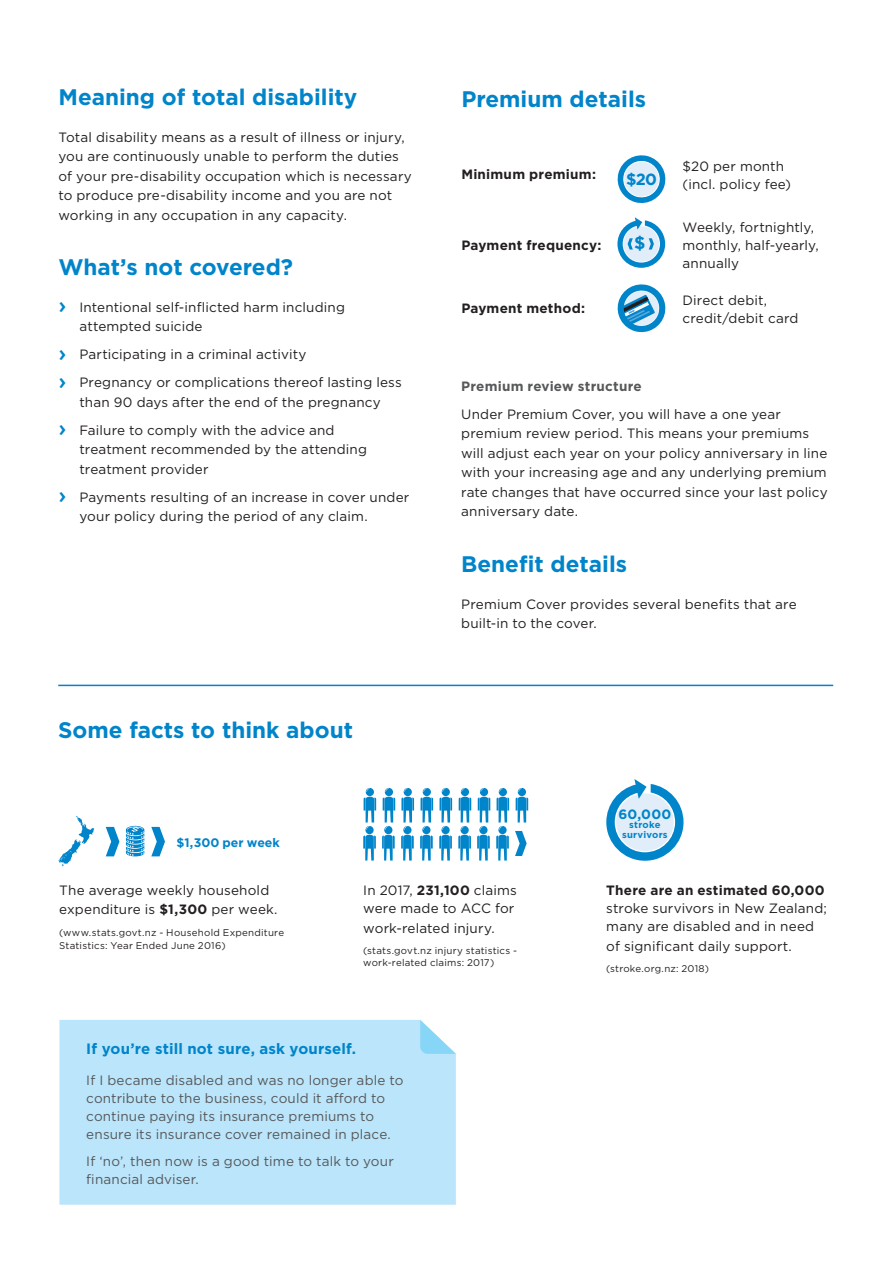
<style>
.page{position:relative;width:893px;height:1263px;background:#fff}
.page>*{position:absolute;margin:0;border:0;box-sizing:border-box;transform-origin:0 0}
.t1{font:700 22.5px "Gotham";color:#0084ca}
.t2{font:700 17.55px "Gotham";color:#0084ca}
.t3{font:700 16.2px "Gotham";color:#0084ca}
.t4{font:700 15px "Gotham";letter-spacing:.01em;color:#0084ca}
.t5{font:13.5px/19.5px "Gotham";letter-spacing:.01em;color:#231f20}
.t6{font:13.5px/18px "Gotham";letter-spacing:.01em;color:#57585a}
.t7{font:700 13.5px "Gotham";letter-spacing:.015em;color:#231f20}
.t8{font:700 13.5px "Gotham";letter-spacing:.015em;color:#57585a}
.t9{font:700 13.5px "Gotham";color:#0084ca}
.t10{font:700 12.3px "Gotham";color:#0084ca}
.t11{font:9.75px/12.8px "Gotham";letter-spacing:.025em;color:#231f20}
.t12{font:700 9.45px/9.4px "Gotham";letter-spacing:.025em;color:#0084ca;text-align:center}
.s1{font-weight:500;font-size:22.5px;color:#0084ca}
.s2{font-weight:700}
</style>
<div class="page">
<div style="left:59px;top:1020px;width:397px;height:185px;background:#bae5fa"></div>
<svg style="left:420px;top:1020px;width:36px;height:34px"></svg>
<svg style="left:58px;top:816px;width:36px;height:50px"></svg>
<svg style="left:126px;top:826px;width:18px;height:30px"></svg>
<svg style="left:106px;top:827px;width:13px;height:29px"></svg>
<svg style="left:151px;top:827px;width:14px;height:29px"></svg>
<svg style="left:606px;top:779px;width:77px;height:82px"></svg>
<svg style="left:516px;top:788px;width:12px;height:34px"></svg>
<svg style="left:439px;top:788px;width:13px;height:72px"></svg>
<svg style="left:382px;top:788px;width:13px;height:72px"></svg>
<svg style="left:477px;top:788px;width:13px;height:72px"></svg>
<svg style="left:363px;top:788px;width:13px;height:72px"></svg>
<svg style="left:458px;top:788px;width:13px;height:72px"></svg>
<svg style="left:420px;top:788px;width:13px;height:72px"></svg>
<svg style="left:401px;top:788px;width:13px;height:72px"></svg>
<svg style="left:496px;top:788px;width:13px;height:72px"></svg>
<svg style="left:515px;top:831px;width:12px;height:25px"></svg>
<svg style="left:617px;top:155px;width:49px;height:48px"></svg>
<svg style="left:617px;top:284px;width:49px;height:49px"></svg>
<svg style="left:617px;top:217px;width:48px;height:51px"></svg>
<hr style="left:58px;top:685px;width:775px;height:1px;background:#0084ca">
<h1 class="t1" style="left:58px;top:82px;width:300px">Meaning of total disability</h1>
<p class="t5" style="left:58px;top:127px;width:355px">Total disability means as a result of illness or injury, you are continuously unable to perform the duties of your pre-disability occupation which is necessary to produce pre-disability income and you are not working in any occupation in any capacity.</p>
<h1 class="t1" style="left:58px;top:252px;width:236px">What’s not covered?</h1>
<p class="t5" style="left:79px;top:297px;width:267px;text-indent:-21px"><span class="s1">›</span> Intentional self-inflicted harm including attempted suicide</p>
<p class="t5" style="left:58px;top:340px;width:345px;line-height:28px"><span class="s1">›</span> Participating in a criminal activity<br><span class="s1">›</span> Pregnancy or complications thereof lasting less</p>
<p class="t5" style="left:58px;top:388px;width:324px;line-height:28px;text-indent:21px">than 90 days after the end of the pregnancy <span class="s1">›</span> Failure to comply with the advice and</p>
<p class="t5" style="left:79px;top:439px;width:289px">treatment recommended by the attending treatment provider</p>
<p class="t5" style="left:79px;top:487px;width:331px;text-indent:-21px"><span class="s1">›</span> Payments resulting of an increase in cover under your policy during the period of any claim.</p>
<h1 class="t1" style="left:58px;top:715px;width:296px">Some facts to think about</h1>
<p class="t10" style="left:176px;top:834px;width:105px">$1,300 per week</p>
<h1 class="t1" style="left:461px;top:84px;width:186px">Premium details</h1>
<p class="t7" style="left:461px;top:165px;width:136px">Minimum premium:</p>
<p class="t7" style="left:461px;top:236px;width:142px">Payment frequency:</p>
<p class="t7" style="left:461px;top:299px;width:125px">Payment method:</p>
<p class="t3" style="left:626px;top:169px;width:33px">$20</p>
<p class="t2" style="left:634px;top:232px;width:13px">$</p>
<p class="t5" style="left:682px;top:157px;width:110px;line-height:18px">$20 per month (incl. policy fee)</p>
<p class="t5" style="left:682px;top:218px;width:138px;line-height:18px">Weekly, fortnightly, monthly, half-yearly, annually</p>
<p class="t5" style="left:682px;top:291px;width:117px;line-height:18px">Direct debit, credit/debit card</p>
<p class="t8" style="left:461px;top:377px;width:182px">Premium review structure</p>
<p class="t5" style="left:461px;top:404px;width:368px">Under Premium Cover, you will have a one year premium review period. This means your premiums will adjust each year on your policy anniversary in line with your increasing age and any underlying premium rate changes that have occurred since your last policy anniversary date.</p>
<h1 class="t1" style="left:461px;top:549px;width:167px">Benefit details</h1>
<p class="t5" style="left:461px;top:594px;width:337px">Premium Cover provides several benefits that are built-in to the cover.</p>
<p class="t9" style="left:618px;top:805px;width:55px">60,000</p>
<p class="t12" style="left:622px;top:820px;width:47px">stroke survivors</p>
<p class="t5" style="left:59px;top:880px;width:220px">The average weekly household expenditure is <span class="s2">$1,300</span> per week.</p>
<p class="t11" style="left:59px;top:926px;width:226px">(www.stats.govt.nz - Household Expenditure<br>Statistics: Year Ended June 2016)</p>
<p class="t5" style="left:363px;top:881px;width:155px;line-height:18px">In 2017, <span class="s2">231,100</span> claims were made to ACC for</p>
<p class="t5" style="left:363px;top:918px;width:133px">work-related injury.</p>
<p class="t11" style="left:363px;top:944px;width:155px;line-height:11.7px">(stats.govt.nz injury statistics - work-related claims: 2017)</p>
<p class="t4" style="left:86px;top:1039px;width:271px">If you’re still not sure, ask yourself.</p>
<p class="t6" style="left:86px;top:1071px;width:319px">If I became disabled and was no longer able to contribute to the business, could it afford to continue paying its insurance premiums to ensure its insurance cover remained in place.</p>
<p class="t6" style="left:86px;top:1151px;width:309px">If ‘no’, then now is a good time to talk to your financial adviser.</p>
<p class="t7" style="left:606px;top:882px;width:220px">There are an estimated 60,000</p>
<p class="t5" style="left:606px;top:899px;width:222px;line-height:18px">stroke survivors in New Zealand; many are disabled and in need</p>
<p class="t5" style="left:606px;top:936px;width:187px">of significant daily support.</p>
<p class="t11" style="left:606px;top:962px;width:104px">(stroke.org.nz: 2018)</p>
</div>
